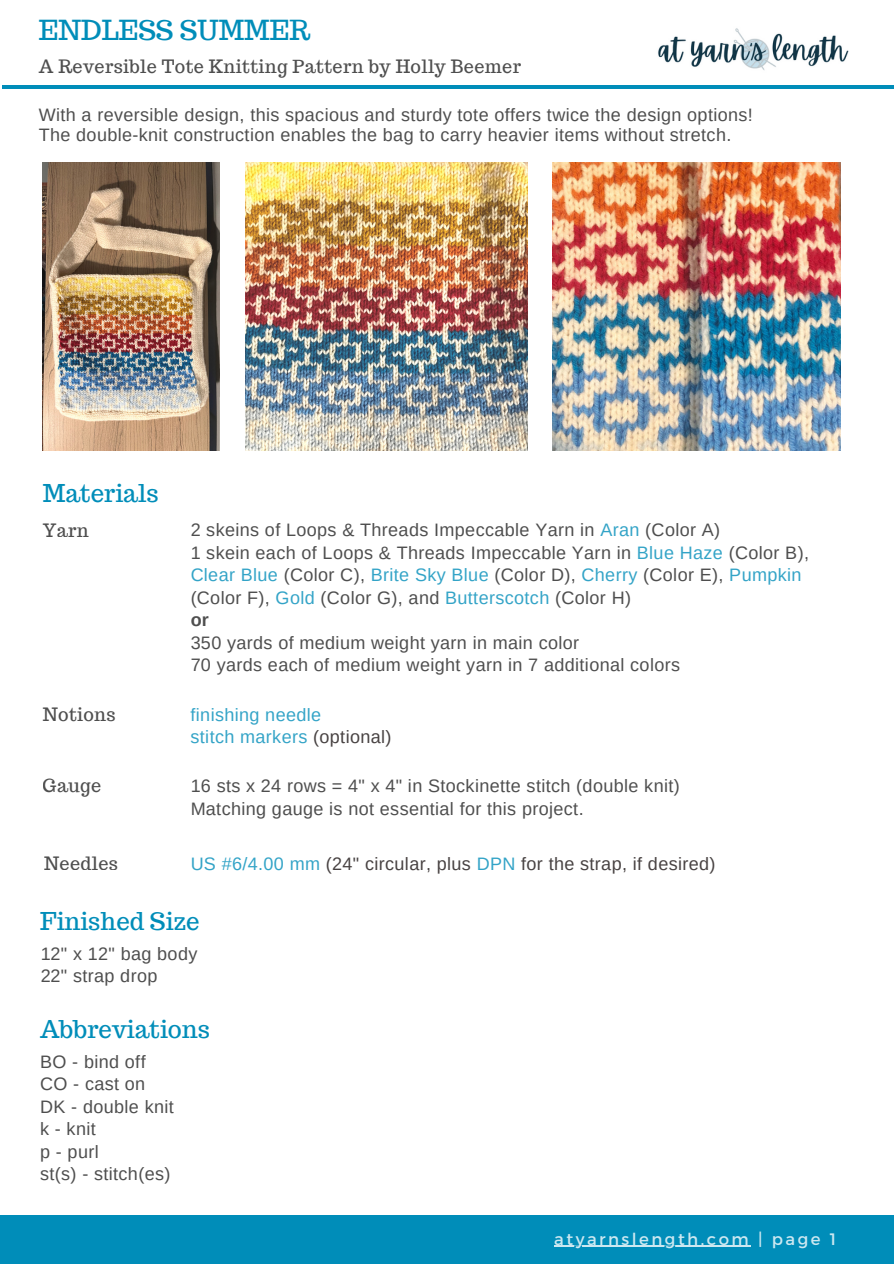
<style>
.page{position:relative;width:894px;height:1264px;background:#fff}
.page>*{position:absolute;margin:0;border:0;box-sizing:border-box;transform-origin:0 0}
.t1{font:27px "Trocchi";color:#008db9}
.t2{font:24px "Trocchi";color:#008db9}
.t3{font:18px/22.5px "Arimo";letter-spacing:.02em;color:#222}
.t4{font:18px "Trocchi";letter-spacing:.02em;color:#222}
.t5{font:18px "Arimo";letter-spacing:.02em;color:#1a1313}
.t6{font:18px/22.5px "Arimo";letter-spacing:.02em;color:#008db9}
.t7{font:16.5px "Montserrat";letter-spacing:.15em;color:#fff}
.s1{color:#008db9}
.s2{font-weight:700}
.s3{color:#1a1313}
</style>
<div class="page">
<div style="left:0;top:1215px;width:893px;height:48px;background:#008db9"></div>
<hr style="left:3px;top:85px;width:890px;height:4px;background:#008db9">
<img style="left:658px;top:28px;width:190px;height:42px">
<img style="left:43px;top:162px;width:176px;height:288px">
<img style="left:552px;top:162px;width:288px;height:288px">
<img style="left:245px;top:162px;width:282px;height:288px">
<hr style="left:554px;top:1245px;width:197px;height:1px;background:#fff">
<p class="t1" style="left:39px;top:12px;width:273px">ENDLESS SUMMER</p>
<p class="t4" style="left:39px;top:55px;width:483px">A Reversible Tote Knitting Pattern by Holly Beemer</p>
<p class="t3" style="left:39px;top:105px;width:715px;line-height:19.8px">With a reversible design, this spacious and sturdy tote offers twice the design options!<br>The double-knit construction enables the bag to carry heavier items without stretch.</p>
<p class="t2" style="left:43px;top:478px;width:117px">Materials</p>
<p class="t4" style="left:43px;top:518px;width:48px">Yarn</p>
<p class="t3" style="left:190px;top:518px;width:619px">2 skeins of Loops &amp; Threads Impeccable Yarn in <span class="s1">Aran</span> (Color A)<br>1 skein each of Loops &amp; Threads Impeccable Yarn in <span class="s1">Blue Haze</span> (Color B), <span class="s1">Clear Blue</span> (Color C), <span class="s1">Brite Sky Blue</span> (Color D), <span class="s1">Cherry</span> (Color E), <span class="s1">Pumpkin </span>(Color F), <span class="s1">Gold</span> (Color G), and <span class="s1">Butterscotch</span> (Color H)<br><span class="s2">or</span></p>
<p class="t3" style="left:190px;top:631px;width:491px">350 yards of medium weight yarn in main color<br>70 yards each of medium weight yarn in 7 additional colors</p>
<p class="t4" style="left:43px;top:702px;width:74px">Notions</p>
<p class="t6" style="left:190px;top:703px;width:202px">finishing needle<br>stitch markers <span class="s3">(optional)</span></p>
<p class="t4" style="left:43px;top:774px;width:60px">Gauge</p>
<p class="t3" style="left:190px;top:775px;width:490px">16 sts x 24 rows = 4" x 4" in Stockinette stitch (double knit)<br>Matching gauge is not essential for this project.</p>
<p class="t4" style="left:44px;top:851px;width:75px">Needles</p>
<p class="t5" style="left:190px;top:853px;width:526px"><span class="s1">US #6/4.00 mm</span> (24" circular, plus <span class="s1">DPN</span> for the strap, if desired)</p>
<p class="t2" style="left:40px;top:905px;width:161px">Finished Size</p>
<p class="t3" style="left:40px;top:942px;width:159px">12" x 12" bag body<br>22" strap drop</p>
<p class="t2" style="left:40px;top:1013px;width:171px">Abbreviations</p>
<p class="t3" style="left:40px;top:1050px;width:135px">BO - bind off<br>CO - cast on<br>DK - double knit k - knit<br>p - purl<br>st(s) - stitch(es)</p>
<p class="t7" style="left:554px;top:1228px;width:283px">atyarnslength.com | page 1</p>
</div>
